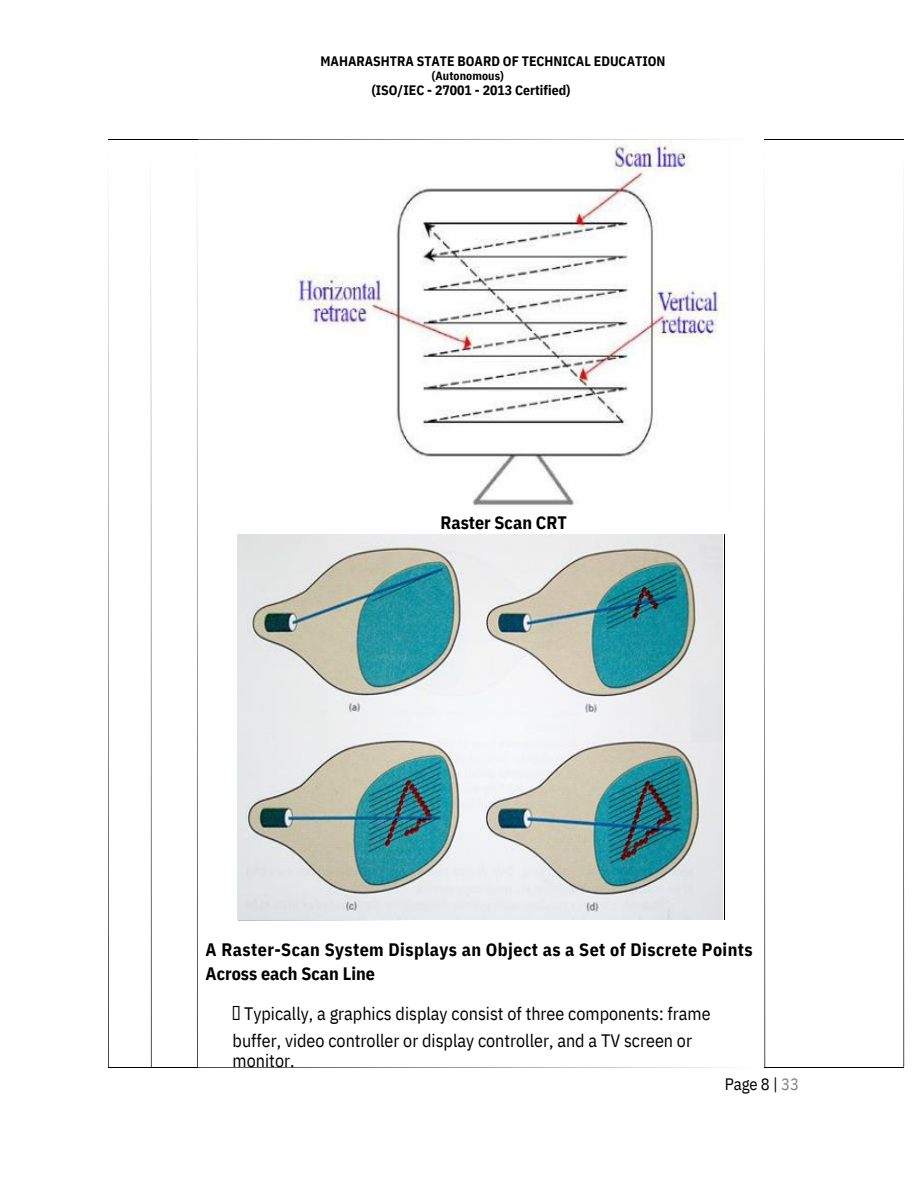
<style>
.page{position:relative;width:918px;height:1188px;background:#fff}
.page>*{position:absolute;margin:0;border:0;box-sizing:border-box;transform-origin:0 0}
.t1{font:18px/27px "IBM Plex Sans Cond";color:#000}
.t2{font:700 18px/23.7px "IBM Plex Sans Cond";letter-spacing:.025em;color:#000}
.t3{font:700 18px "IBM Plex Sans Cond";color:#000}
.t4{font:16.5px "IBM Plex Sans Cond";letter-spacing:-.01em;color:#000}
.t5{font:700 13.65px "IBM Plex Sans Cond";color:#000}
.t6{font:700 11.85px "IBM Plex Sans Cond";letter-spacing:.01em;color:#000}
.s1{color:#808080}
</style>
<div class="page">
<hr style="left:109px;top:139px;width:42px;height:1px;background:#000">
<hr style="left:152px;top:139px;width:45px;height:1px;background:#000">
<hr style="left:765px;top:139px;width:138px;height:1px;background:#000">
<svg style="left:108px;top:139px;width:1px;height:929px"></svg>
<hr style="left:109px;top:1067px;width:42px;height:1px;background:#000">
<svg style="left:151px;top:139px;width:1px;height:929px"></svg>
<hr style="left:152px;top:1067px;width:45px;height:1px;background:#000">
<hr style="left:765px;top:1067px;width:138px;height:1px;background:#000">
<svg style="left:903px;top:139px;width:1px;height:929px"></svg>
<svg style="left:197px;top:139px;width:568px;height:929px"></svg>
<h4 class="t5" style="left:321px;top:52px;width:346px">MAHARASHTRA STATE BOARD OF TECHNICAL EDUCATION</h4>
<p class="t6" style="left:432px;top:68px;width:74px">(Autonomous)</p>
<p class="t5" style="left:372px;top:81px;width:200px">(ISO/IEC - 27001 - 2013 Certified)</p>
<p class="t3" style="left:440px;top:511px;width:128px">Raster Scan CRT</p>
<h1 class="t2" style="left:206px;top:938px;width:549px">A Raster-Scan System Displays an Object as a Set of Discrete Points<br>Across each Scan Line</h1>
<h2 class="t1" style="left:233px;top:1000px;width:480px;text-indent:11px">Typically, a graphics display consist of three components: frame buffer, video controller or display controller, and a TV screen or</h2>
<h2 class="t1" style="left:233px;top:1047px;width:63px">monitor.</h2>
<h1 class="t4" style="left:725px;top:1073px;width:75px">Page 8 | <span class="s1">33</span></h1>
</div>
